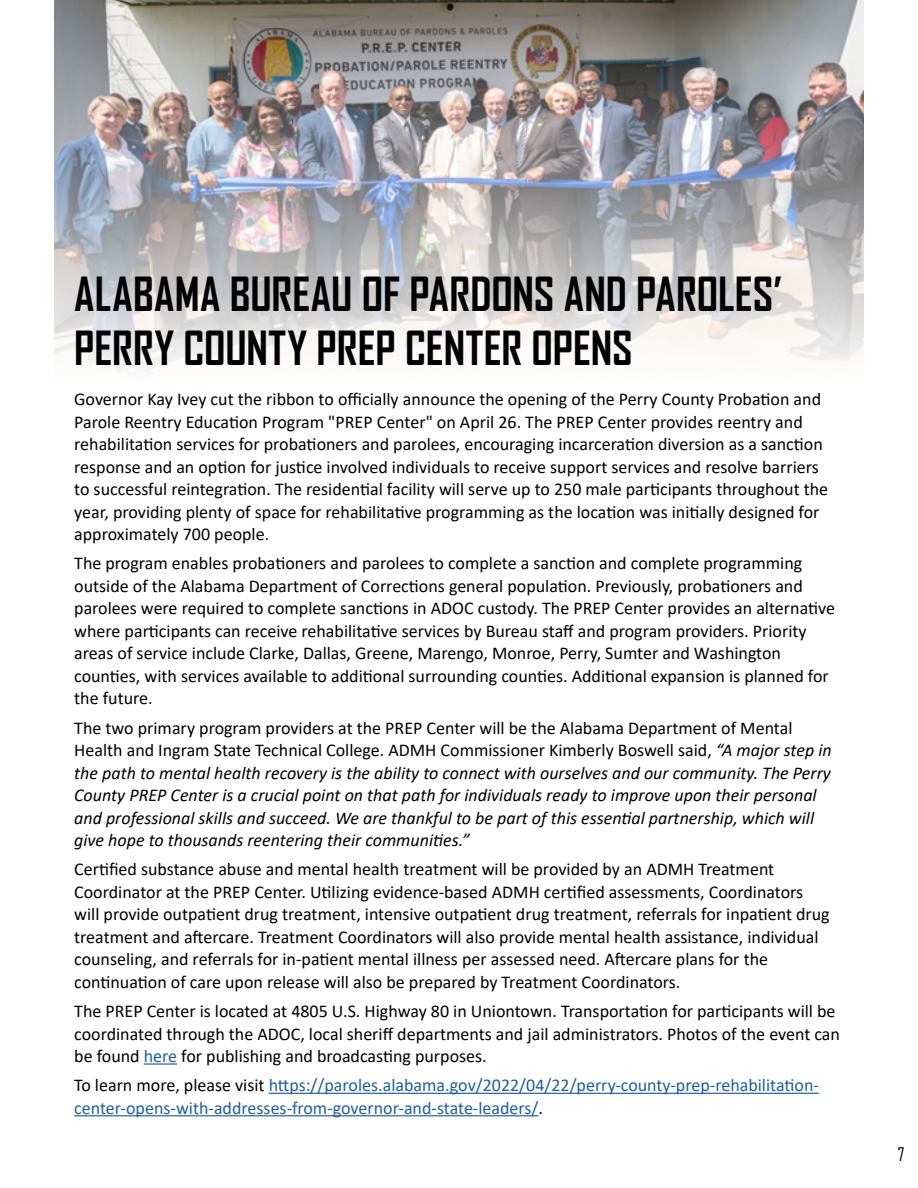
<style>
.page{position:relative;width:918px;height:1188px;background:#fff}
.page>*{position:absolute;margin:0;border:0;box-sizing:border-box;transform-origin:0 0}
.t1{font:700 45px/54px "Agency FB";color:#000}
.t2{font:18px/22.5px "Calibri";color:#000}
.t3{font:italic 18px/22.5px "Calibri";color:#000}
.t4{font:18px/22.5px "Calibri";color:#215e9e}
.t5{font:18px "Agency FB";color:#000}
.s1{font-style:normal}
.s2{color:#215e9e}
.s3{color:#000}
</style>
<div class="page">
<img style="left:55px;top:0;width:809px;height:372px">
<hr style="left:144px;top:1063px;width:33px;height:2px;background:#215e9e">
<hr style="left:269px;top:1093px;width:550px;height:1px;background:#215e9e">
<hr style="left:74px;top:1115px;width:465px;height:1px;background:#215e9e">
<h1 class="t1" style="left:74px;top:266px;width:710px">ALABAMA BUREAU OF PARDONS AND PAROLES’<br>PERRY COUNTY PREP CENTER OPENS</h1>
<p class="t2" style="left:74px;top:387px;width:755px">Governor Kay Ivey cut the ribbon to officially announce the opening of the Perry County Probation and Parole Reentry Education Program "PREP Center" on April 26. The PREP Center provides reentry and rehabilitation services for probationers and parolees, encouraging incarceration diversion as a sanction response and an option for justice involved individuals to receive support services and resolve barriers to successful reintegration. The residential facility will serve up to 250 male participants throughout the year, providing plenty of space for rehabilitative programming as the location was initially designed for approximately 700 people.</p>
<p class="t2" style="left:74px;top:552px;width:762px">The program enables probationers and parolees to complete a sanction and complete programming outside of the Alabama Department of Corrections general population. Previously, probationers and parolees were required to complete sanctions in ADOC custody. The PREP Center provides an alternative where participants can receive rehabilitative services by Bureau staff and program providers. Priority areas of service include Clarke, Dallas, Greene, Marengo, Monroe, Perry, Sumter and Washington counties, with services available to additional surrounding counties. Additional expansion is planned for the future.</p>
<p class="t3" style="left:74px;top:715px;width:759px"><span class="s1">The two primary program providers at the PREP Center will be the Alabama Department of Mental Health and Ingram State Technical College. ADMH Commissioner Kimberly Boswell said,</span> “A major step in the path to mental health recovery is the ability to connect with ourselves and our community. The Perry County PREP Center is a crucial point on that path for individuals ready to improve upon their personal and professional skills and succeed. We are thankful to be part of this essential partnership, which will give hope to thousands reentering their communities.”</p>
<p class="t2" style="left:74px;top:858px;width:757px">Certified substance abuse and mental health treatment will be provided by an ADMH Treatment Coordinator at the PREP Center. Utilizing evidence-based ADMH certified assessments, Coordinators will provide outpatient drug treatment, intensive outpatient drug treatment, referrals for inpatient drug treatment and aftercare. Treatment Coordinators will also provide mental health assistance, individual counseling, and referrals for in-patient mental illness per assessed need. Aftercare plans for the continuation of care upon release will also be prepared by Treatment Coordinators.</p>
<p class="t2" style="left:74px;top:999px;width:767px">The PREP Center is located at 4805 U.S. Highway 80 in Uniontown. Transportation for participants will be coordinated through the ADOC, local sheriff departments and jail administrators. Photos of the event can be found <span class="s2">here</span> for publishing and broadcasting purposes.</p>
<p class="t4" style="left:74px;top:1074px;width:746px"><span class="s3">To learn more, please visit</span> https://paroles.alabama.gov/2022/04/22/perry-county-prep-rehabilitation&shy;center-opens-with-addresses-from-governor-and-state-leaders/<span class="s3">.</span></p>
<p class="t5" style="left:898px;top:1144px;width:8px">7</p>
</div>
